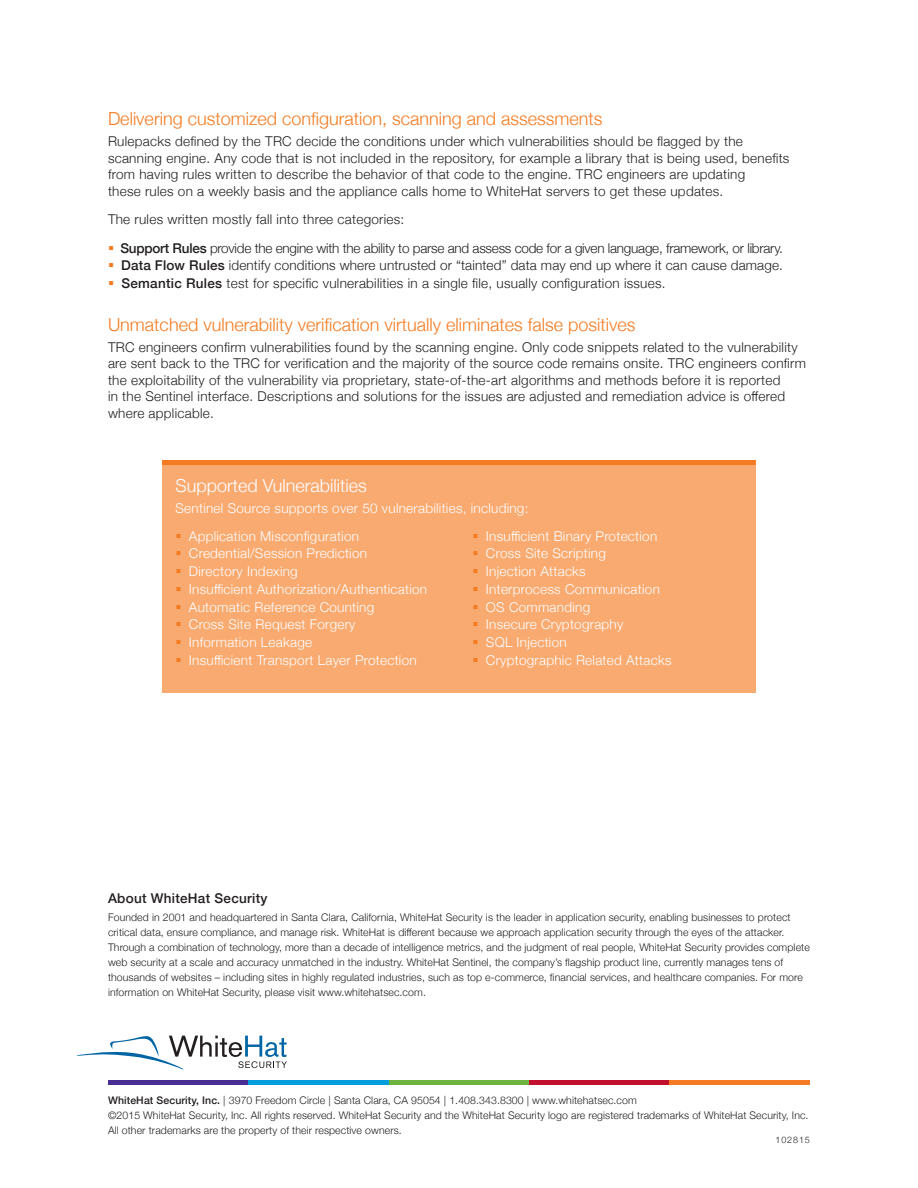
<style>
.page{position:relative;width:918px;height:1188px;background:#fff}
.page>*{position:absolute;margin:0;border:0;box-sizing:border-box;transform-origin:0 0}
.t1{font:300 18px "Helvetica Neue";color:#f47b21}
.t2{font:300 18px "Helvetica Neue";color:#fff}
.t3{font:300 13.5px/16.5px "Helvetica Neue";letter-spacing:.02em;color:#231f20}
.t4{font:300 13.5px "Helvetica Neue";letter-spacing:.02em;color:#fff}
.t5{font:300 13.5px "Helvetica Neue";letter-spacing:-.015em;color:#231f20}
.t6{font:500 13.5px "Helvetica Neue";letter-spacing:.02em;color:#231f20}
.t7{font:300 10.5px/15px "Helvetica Neue";letter-spacing:.01em;color:#231f20}
.t8{font:300 9px "Helvetica Neue";letter-spacing:.1em;color:#231f20}
.s1{color:#f47b21}
.s2{font-weight:500}
</style>
<div class="page">
<hr style="left:108px;top:1080px;width:140px;height:4px;background:#482e92">
<hr style="left:248px;top:1080px;width:141px;height:4px;background:#069ddc">
<hr style="left:389px;top:1080px;width:140px;height:4px;background:#6cb43f">
<hr style="left:529px;top:1080px;width:141px;height:4px;background:#c3102f">
<div style="left:670px;top:1080px;width:140px;height:5px;background:#f47b21"></div>
<svg style="left:76px;top:1035px;width:211px;height:35px"></svg>
<div style="left:162px;top:461px;width:594px;height:231px;background:#f9aa70"></div>
<hr style="left:162px;top:461px;width:594px;height:4px;background:#f47b21">
<h1 class="t1" style="left:108px;top:104px;width:496px">Delivering customized configuration, scanning and assessments</h1>
<p class="t3" style="left:108px;top:132px;width:683px">Rulepacks defined by the TRC decide the conditions under which vulnerabilities should be flagged by the scanning engine. Any code that is not included in the repository, for example a library that is being used, benefits from having rules written to describe the behavior of that code to the engine. TRC engineers are updating<br>these rules on a weekly basis and the appliance calls home to WhiteHat servers to get these updates.</p>
<p class="t3" style="left:108px;top:210px;width:298px">The rules written mostly fall into three categories:</p>
<p class="t5" style="left:108px;top:237px;width:676px"><span class="s1">▪</span> <span class="s2">Support Rules</span> provide the engine with the ability to parse and assess code for a given language, framework, or library.</p>
<p class="t3" style="left:108px;top:256px;width:676px"><span class="s1">▪</span> <span class="s2">Data Flow Rules</span> identify conditions where untrusted or “tainted” data may end up where it can cause damage.</p>
<p class="t3" style="left:108px;top:274px;width:559px"><span class="s1">▪</span> <span class="s2">Semantic Rules</span> test for specific vulnerabilities in a single file, usually configuration issues.</p>
<h1 class="t1" style="left:108px;top:310px;width:529px">Unmatched vulnerability verification virtually eliminates false positives</h1>
<p class="t3" style="left:108px;top:338px;width:699px">TRC engineers confirm vulnerabilities found by the scanning engine. Only code snippets related to the vulnerability are sent back to the TRC for verification and the majority of the source code remains onsite. TRC engineers confirm the exploitability of the vulnerability via proprietary, state-of-the-art algorithms and methods before it is reported<br>in the Sentinel interface. Descriptions and solutions for the issues are adjusted and remediation advice is offered where applicable.</p>
<h1 class="t2" style="left:176px;top:471px;width:193px">Supported Vulnerabilities</h1>
<p class="t4" style="left:176px;top:497px;width:355px">Sentinel Source supports over 50 vulnerabilities, including:</p>
<p class="t4" style="left:176px;top:525px;width:185px"><span class="s1">▪</span> Application Misconfiguration</p>
<p class="t4" style="left:176px;top:543px;width:193px"><span class="s1">▪</span> Credential/Session Prediction</p>
<p class="t4" style="left:176px;top:560px;width:124px"><span class="s1">▪</span> Directory Indexing</p>
<p class="t4" style="left:176px;top:578px;width:253px"><span class="s1">▪</span> Insufficient Authorization/Authentication</p>
<p class="t4" style="left:176px;top:596px;width:200px"><span class="s1">▪</span> Automatic Reference Counting</p>
<p class="t4" style="left:176px;top:614px;width:182px"><span class="s1">▪</span> Cross Site Request Forgery</p>
<p class="t4" style="left:176px;top:631px;width:138px"><span class="s1">▪</span> Information Leakage</p>
<p class="t4" style="left:176px;top:649px;width:243px"><span class="s1">▪</span> Insufficient Transport Layer Protection</p>
<p class="t4" style="left:472px;top:525px;width:186px"><span class="s1">▪</span> Insufficient Binary Protection</p>
<p class="t4" style="left:472px;top:543px;width:135px"><span class="s1">▪</span> Cross Site Scripting</p>
<p class="t4" style="left:472px;top:560px;width:115px"><span class="s1">▪</span> Injection Attacks</p>
<p class="t4" style="left:472px;top:578px;width:189px"><span class="s1">▪</span> Interprocess Communication</p>
<p class="t4" style="left:472px;top:596px;width:119px"><span class="s1">▪</span> OS Commanding</p>
<p class="t4" style="left:472px;top:614px;width:152px"><span class="s1">▪</span> Insecure Cryptography</p>
<p class="t4" style="left:472px;top:631px;width:96px"><span class="s1">▪</span> SQL Injection</p>
<p class="t4" style="left:472px;top:649px;width:201px"><span class="s1">▪</span> Cryptographic Related Attacks</p>
<p class="t6" style="left:108px;top:888px;width:161px">About WhiteHat Security</p>
<p class="t7" style="left:108px;top:909px;width:703px">Founded in 2001 and headquartered in Santa Clara, California, WhiteHat Security is the leader in application security, enabling businesses to protect critical data, ensure compliance, and manage risk. WhiteHat is different because we approach application security through the eyes of the attacker.<br>Through a combination of technology, more than a decade of intelligence metrics, and the judgment of real people, WhiteHat Security provides complete web security at a scale and accuracy unmatched in the industry. WhiteHat Sentinel, the company’s flagship product line, currently manages tens of thousands of websites – including sites in highly regulated industries, such as top e-commerce, financial services, and healthcare companies. For more information on WhiteHat Security, please visit www.whitehatsec.com.</p>
<p class="t7" style="left:108px;top:1092px;width:702px"><span class="s2">WhiteHat Security, Inc.</span> | 3970 Freedom Circle | Santa Clara, CA 95054 | 1.408.343.8300 | www.whitehatsec.com<br>©2015 WhiteHat Security, Inc. All rights reserved. WhiteHat Security and the WhiteHat Security logo are registered trademarks of WhiteHat Security, Inc.<br>All other trademarks are the property of their respective owners.</p>
<p class="t8" style="left:775px;top:1132px;width:36px">102815</p>
</div>
